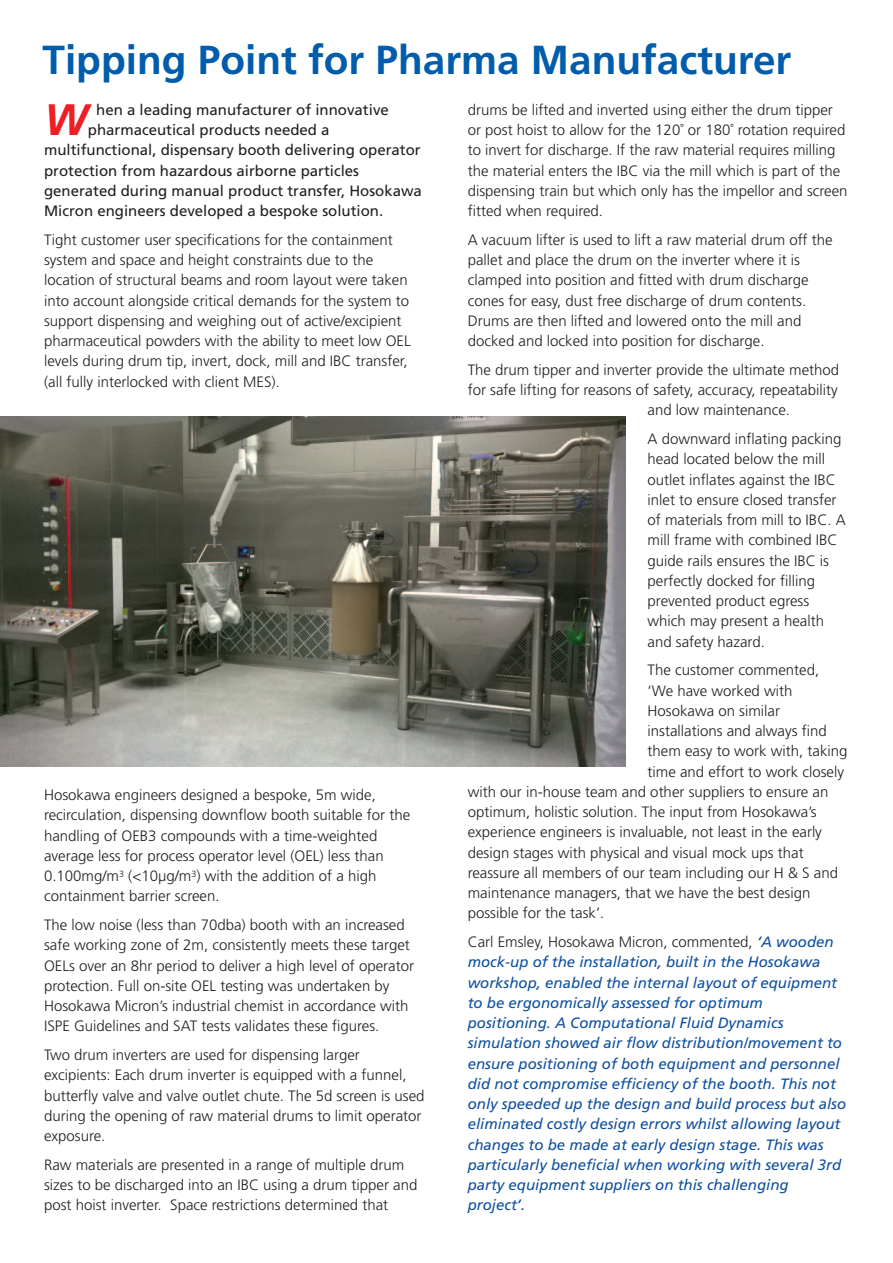
<style>
.page{position:relative;width:893px;height:1263px;background:#fff}
.page>*{position:absolute;margin:0;border:0;box-sizing:border-box;transform-origin:0 0}
.t1{font:italic 700 43.95px "Frutiger LT Std";color:#ee1e24}
.t2{font:700 40.5px "Frutiger LT Std";color:#015dab}
.t3{font:300 15px/20.2px "Frutiger LT Std";color:#231f20}
.t4{font:italic 15px/20.2px "Frutiger LT Std";color:#0e50a0}
.t5{font:15px "Frutiger LT Std";color:#231f20}
.s1{font-weight:300;font-style:normal;color:#231f20}
</style>
<div class="page">
<img style="left:0;top:417px;width:625px;height:350px">
<h2 class="t2" style="left:43px;top:43px;width:750px">Tipping Point for Pharma Manufacturer</h2>
<h1 class="t1" style="left:44px;top:102px;width:46px">W</h1>
<p class="t5" style="left:96px;top:104px;width:294px">hen a leading manufacturer of innovative</p>
<p class="t3" style="left:468px;top:101px;width:381px">drums be lifted and inverted using either the drum tipper or post hoist to allow for the 120˚ or 180˚ rotation required to invert for discharge. If the raw material requires milling the material enters the IBC via the mill which is part of the dispensing train but which only has the impellor and screen fitted when required.</p>
<p class="t3" style="left:468px;top:231px;width:366px">A vacuum lifter is used to lift a raw material drum off the pallet and place the drum on the inverter where it is clamped into position and fitted with drum discharge cones for easy, dust free discharge of drum contents.<br>Drums are then lifted and lowered onto the mill and docked and locked into position for discharge.</p>
<p class="t3" style="left:468px;top:361px;width:373px">The drum tipper and inverter provide the ultimate method</p>
<p class="t3" style="left:468px;top:381px;width:372px">for safe lifting for reasons of safety, accuracy, repeatability</p>
<p class="t3" style="left:648px;top:401px;width:144px">and low maintenance.</p>
<p class="t3" style="left:648px;top:430px;width:200px">A downward inflating packing head located below the mill outlet inflates against the IBC inlet to ensure closed transfer of materials from mill to IBC. A mill frame with combined IBC guide rails ensures the IBC is perfectly docked for filling prevented product egress which may present a health and safety hazard.</p>
<p class="t3" style="left:648px;top:661px;width:173px">The customer commented,</p>
<p class="t3" style="left:648px;top:681px;width:146px">‘We have worked with</p>
<p class="t3" style="left:648px;top:702px;width:134px">Hosokawa on similar</p>
<p class="t3" style="left:648px;top:722px;width:181px">installations and always find</p>
<p class="t3" style="left:648px;top:742px;width:202px">them easy to work with, taking</p>
<p class="t3" style="left:648px;top:762px;width:198px">time and effort to work closely</p>
<p class="t3" style="left:468px;top:783px;width:362px">with our in-house team and other suppliers to ensure an</p>
<p class="t3" style="left:468px;top:803px;width:350px">optimum, holistic solution. The input from Hosokawa’s</p>
<p class="t3" style="left:468px;top:823px;width:356px">experience engineers is invaluable, not least in the early</p>
<p class="t3" style="left:468px;top:843px;width:337px">design stages with physical and visual mock ups that</p>
<p class="t3" style="left:468px;top:864px;width:372px">reassure all members of our team including our H &amp; S and</p>
<p class="t3" style="left:468px;top:884px;width:344px">maintenance managers, that we have the best design</p>
<p class="t3" style="left:468px;top:904px;width:138px">possible for the task’.</p>
<p class="t4" style="left:468px;top:933px;width:380px"><span class="s1">Carl Emsley, Hosokawa Micron, commented,</span> ‘A wooden mock-up of the installation, built in the Hosokawa workshop, enabled the internal layout of equipment to be ergonomically assessed for optimum positioning. A Computational Fluid Dynamics simulation showed air flow distribution/movement to ensure positioning of both equipment and personnel did not compromise efficiency of the booth. This not only speeded up the design and build process but also eliminated costly design errors whilst allowing layout changes to be made at early design stage. This was particularly beneficial when working with several 3rd party equipment suppliers on this challenging project’.</p>
<p class="t5" style="left:88px;top:124px;width:243px">pharmaceutical products needed a</p>
<p class="t5" style="left:44px;top:144px;width:378px">multifunctional, dispensary booth delivering operator</p>
<p class="t5" style="left:44px;top:164px;width:317px">protection from hazardous airborne particles</p>
<p class="t5" style="left:44px;top:185px;width:379px">generated during manual product transfer, Hosokawa</p>
<p class="t5" style="left:44px;top:205px;width:341px">Micron engineers developed a bespoke solution.</p>
<p class="t3" style="left:44px;top:231px;width:368px">Tight customer user specifications for the containment system and space and height constraints due to the location of structural beams and room layout were taken into account alongside critical demands for the system to support dispensing and weighing out of active/excipient pharmaceutical powders with the ability to meet low OEL levels during drum tip, invert, dock, mill and IBC transfer, (all fully interlocked with client MES).</p>
<p class="t3" style="left:44px;top:786px;width:368px">Hosokawa engineers designed a bespoke, 5m wide, recirculation, dispensing downflow booth suitable for the handling of OEB3 compounds with a time-weighted average less for process operator level (OEL) less than 0.100mg/m<sup>3</sup> (&lt;10µg/m<sup>3</sup>) with the addition of a high containment barrier screen.</p>
<p class="t3" style="left:44px;top:916px;width:372px">The low noise (less than 70dba) booth with an increased safe working zone of 2m, consistently meets these target OELs over an 8hr period to deliver a high level of operator protection. Full on-site OEL testing was undertaken by Hosokawa Micron’s industrial chemist in accordance with ISPE Guidelines and SAT tests validates these figures.</p>
<p class="t3" style="left:44px;top:1046px;width:382px">Two drum inverters are used for dispensing larger excipients: Each drum inverter is equipped with a funnel, butterfly valve and valve outlet chute. The 5d screen is used during the opening of raw material drums to limit operator exposure.</p>
<p class="t3" style="left:44px;top:1156px;width:375px">Raw materials are presented in a range of multiple drum sizes to be discharged into an IBC using a drum tipper and post hoist inverter. Space restrictions determined that</p>
</div>
